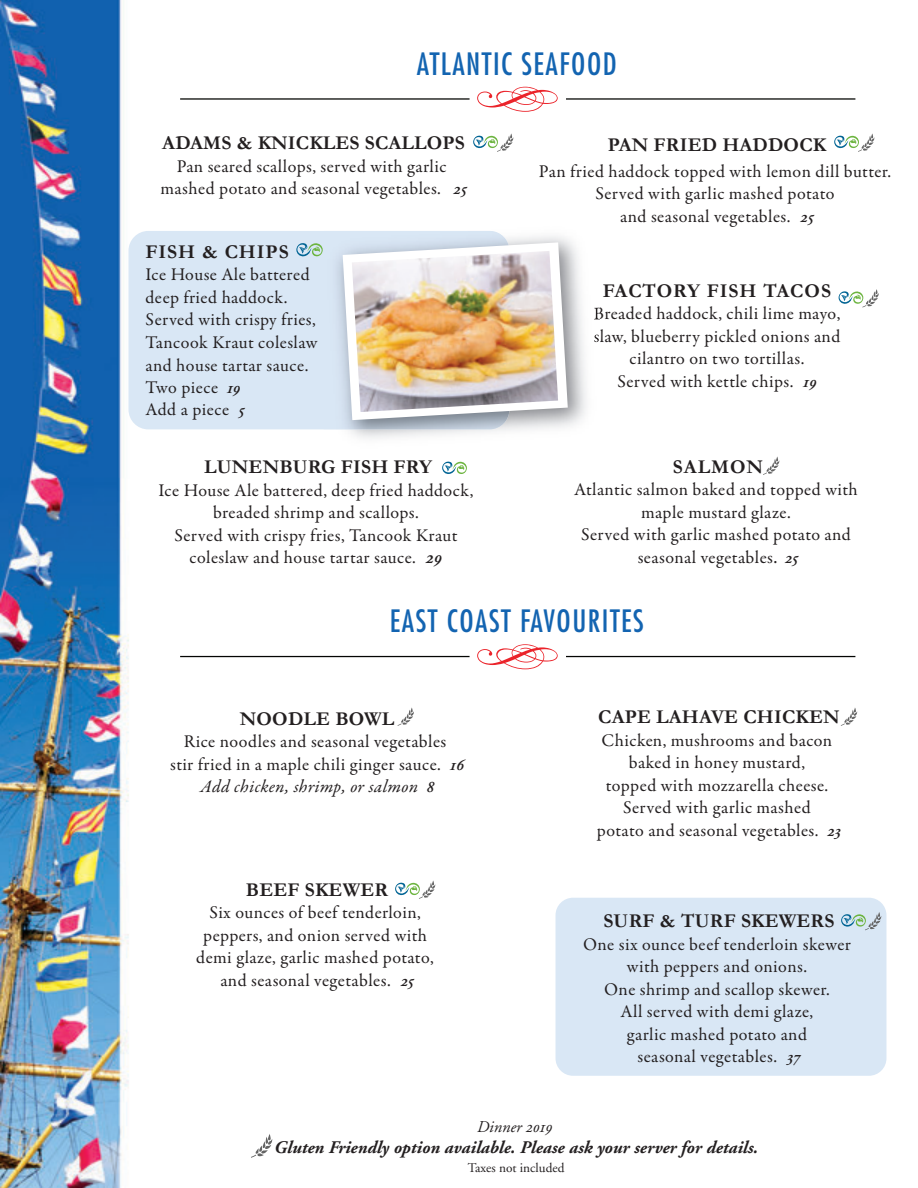
<style>
.page{position:relative;width:918px;height:1188px;background:#fff}
.page>*{position:absolute;margin:0;border:0;box-sizing:border-box;transform-origin:0 0}
.t1{font:condensed 30px "Futura";letter-spacing:.05em;color:#1364b1}
.t2{font:700 19.65px "Garamond";letter-spacing:.01em;color:#231f20}
.t3{font:700 19.65px "Garamond";letter-spacing:.05em;color:#231f20}
.t4{font:18px/22.5px "Garamond Premr Pro";letter-spacing:.025em;color:#231f20;text-align:center}
.t5{font:italic 700 17.7px "Adobe Garamond";color:#231f20}
.t6{font:16.5px "Adobe Garamond Italic Os F";color:#231f20}
.t7{font:13.35px "Adobe Garamond";color:#231f20}
.s1{font-family:"Adobe Garamond Semibold Italic Os F";font-size:16.5px}
.s2{font-family:"Adobe Garamond Semibold Italic Os F"}
.s3{font-family:"Myriad Pro"}
.s4{font-style:italic}
</style>
<div class="page">
<div style="left:556px;top:898px;width:330px;height:178px;background:#d9e7f5;border-radius:17px"></div>
<img style="left:0;top:0;width:154px;height:1188px">
<svg style="left:477px;top:87px;width:81px;height:25px"></svg>
<hr style="left:180px;top:98px;width:290px;height:2px;background:#040503">
<hr style="left:566px;top:98px;width:289px;height:2px;background:#040503">
<svg style="left:477px;top:644px;width:81px;height:25px"></svg>
<hr style="left:180px;top:656px;width:290px;height:1px;background:#040503">
<hr style="left:566px;top:656px;width:289px;height:1px;background:#040503">
<svg style="left:763px;top:456px;width:17px;height:19px"></svg>
<svg style="left:473px;top:133px;width:41px;height:19px"></svg>
<svg style="left:834px;top:133px;width:41px;height:19px"></svg>
<svg style="left:839px;top:289px;width:40px;height:19px"></svg>
<svg style="left:442px;top:461px;width:25px;height:13px"></svg>
<svg style="left:395px;top:880px;width:41px;height:19px"></svg>
<svg style="left:841px;top:912px;width:41px;height:18px"></svg>
<div style="left:128px;top:231px;width:381px;height:198px;background:#d9e7f5;border-radius:20px"></div>
<svg style="left:296px;top:243px;width:27px;height:14px"></svg>
<img style="left:594px;top:307px;width:6px;height:13px">
<img style="left:594px;top:334px;width:5px;height:9px">
<img style="left:333px;top:231px;width:176px;height:198px">
<svg style="left:343px;top:242px;width:225px;height:178px"></svg>
<img style="left:352px;top:251px;width:206px;height:161px">
<svg style="left:398px;top:707px;width:16px;height:19px"></svg>
<svg style="left:841px;top:708px;width:17px;height:18px"></svg>
<svg style="left:251px;top:1134px;width:22px;height:24px"></svg>
<h1 class="t1" style="left:417px;top:45px;width:201px">ATLANTIC SEAFOOD</h1>
<p class="t2" style="left:162px;top:131px;width:304px">ADAMS &amp; KNICKLES SCALLOPS</p>
<p class="t4" style="left:161px;top:155px;width:308px">Pan seared scallops, served with garlic mashed potato and seasonal vegetables. <span class="s1">25</span></p>
<p class="t3" style="left:146px;top:240px;width:145px">FISH &amp; CHIPS</p>
<p class="t4" style="left:146px;top:264px;width:173px;text-align:left">Ice House Ale battered deep fried haddock.<br>Served with crispy fries,<br>Tancook Kraut coleslaw and house tartar sauce.<br>Two piece <span class="s1">19<br></span>Add a piece <span class="s1">5</span></p>
<p class="t2" style="left:204px;top:455px;width:229px">LUNENBURG FISH FRY</p>
<p class="t4" style="left:159px;top:479px;width:316px">Ice House Ale battered, deep fried haddock, breaded shrimp and scallops.<br>Served with crispy fries, Tancook Kraut coleslaw and house tartar sauce. <span class="s2">29</span></p>
<p class="t2" style="left:608px;top:133px;width:220px">PAN FRIED HADDOCK</p>
<p class="t4" style="left:539px;top:160px;width:354px">Pan fried haddock topped with lemon dill butter.<br>Served with garlic mashed potato<br>and seasonal vegetables. <span class="s1">25</span></p>
<p class="t3" style="left:603px;top:279px;width:230px">FACTORY FISH TACOS</p>
<p class="t4" style="left:594px;top:303px;width:248px">Breaded haddock, chili lime mayo, slaw, blueberry pickled onions and cilantro on two tortillas.<br>Served with kettle chips. <span class="s1">19</span></p>
<p class="t2" style="left:673px;top:455px;width:92px">SALMON</p>
<p class="t4" style="left:574px;top:479px;width:285px">Atlantic salmon baked and topped with maple mustard glaze.<br>Served with garlic mashed potato and seasonal vegetables<span class="s3">.</span> <span class="s1">25</span></p>
<h1 class="t1" style="left:390px;top:602px;width:255px">EAST COAST FAVOURITES</h1>
<p class="t2" style="left:240px;top:707px;width:156px">NOODLE BOWL</p>
<p class="t4" style="left:170px;top:731px;width:295px">Rice noodles and seasonal vegetables<br>stir fried in a maple chili ginger sauce. <span class="s1">16<br></span><span class="s4">Add chicken, shrimp, or salmon</span> <span class="s1">8</span></p>
<p class="t2" style="left:246px;top:878px;width:144px">BEEF SKEWER</p>
<p class="t4" style="left:196px;top:902px;width:239px">Six ounces of beef tenderloin, peppers, and onion served with demi glaze, garlic mashed potato, and seasonal vegetables. <span class="s1">25</span></p>
<p class="t6" style="left:477px;top:1118px;width:77px">Dinner 2019</p>
<p class="t2" style="left:598px;top:705px;width:243px">CAPE LAHAVE CHICKEN</p>
<p class="t4" style="left:597px;top:729px;width:246px">Chicken, mushrooms and bacon baked in honey mustard,<br>topped with mozzarella cheese.<br>Served with garlic mashed<br>potato and seasonal vegetables. <span class="s1">23</span></p>
<p class="t2" style="left:603px;top:909px;width:233px">SURF &amp; TURF SKEWERS</p>
<p class="t4" style="left:583px;top:933px;width:269px">One six ounce beef tenderloin skewer with peppers and onions.<br>One shrimp and scallop skewer.<br>All served with demi glaze,<br>garlic mashed potato and<br>seasonal vegetables. <span class="s1">37</span></p>
<p class="t5" style="left:274px;top:1138px;width:485px">Gluten Friendly option available. Please ask your server for details.</p>
<p class="t7" style="left:468px;top:1161px;width:98px">Taxes not included</p>
</div>
